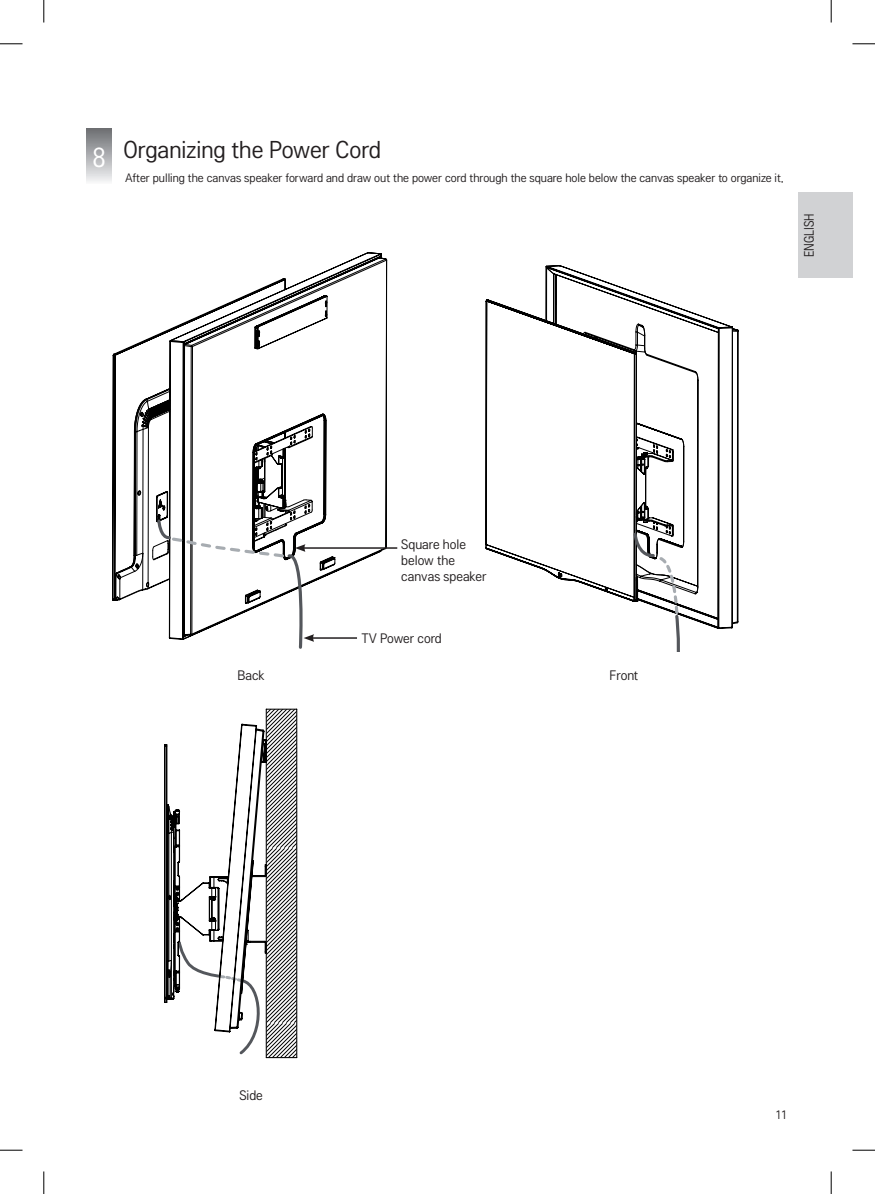
<style>
.page{position:relative;width:875px;height:1194px;background:#fff}
.page>*{position:absolute;margin:0;border:0;box-sizing:border-box;transform-origin:0 0}
.t1{font:24px "LG Display";color:#231f20}
.t2{font:13.5px/16.2px "LG Display";color:#231f20}
.t3{font:13.5px "LG Display";color:#231f20;scale:.9 1}
.t4{font:12px "LG Display";color:#231f20}
.s1{font-size:27px;color:#fff}
</style>
<div class="page">
<div style="left:797px;top:193px;width:55px;height:85px;background:#d1d2d4"></div>
<div style="left:86px;top:129px;width:26px;height:54px;background:linear-gradient(to bottom,#6d6f73,#f1f2f3)"></div>
<svg style="left:246px;top:252px;width:487px;height:377px"></svg>
<svg style="left:114px;top:295px;width:566px;height:356px"></svg>
<hr style="left:143px;top:693px;width:1px;height:373px;background:#000">
<hr style="left:655px;top:693px;width:1px;height:373px;background:#000">
<svg style="left:265px;top:708px;width:33px;height:350px"></svg>
<svg style="left:164px;top:709px;width:132px;height:348px"></svg>
<svg style="left:0;top:44px;width:22px;height:1px"></svg>
<svg style="left:852px;top:44px;width:22px;height:1px"></svg>
<svg style="left:0;top:1149px;width:22px;height:1px"></svg>
<svg style="left:852px;top:1149px;width:22px;height:1px"></svg>
<svg style="left:44px;top:0;width:1px;height:22px"></svg>
<svg style="left:44px;top:1171px;width:1px;height:22px"></svg>
<svg style="left:830px;top:0;width:1px;height:22px"></svg>
<svg style="left:830px;top:1171px;width:1px;height:22px"></svg>
<h1 class="t1" style="left:93px;top:131px;width:290px"><span class="s1">8</span> Organizing the Power Cord</h1>
<p class="t4" style="left:125px;top:168px;width:660px">After pulling the canvas speaker forward and draw out the power cord through the square hole below the canvas speaker to organize it.</p>
<p class="t3" style="left:798px;top:257px;width:50px;rotate:-90deg">ENGLISH</p>
<p class="t2" style="left:401px;top:534px;width:87px">Square hole below the canvas speaker</p>
<p class="t2" style="left:361px;top:628px;width:82px">TV Power cord</p>
<p class="t2" style="left:237px;top:665px;width:29px">Back</p>
<p class="t2" style="left:609px;top:665px;width:30px">Front</p>
<p class="t2" style="left:239px;top:1085px;width:25px">Side</p>
<p class="t4" style="left:775px;top:1105px;width:13px">11</p>
</div>
